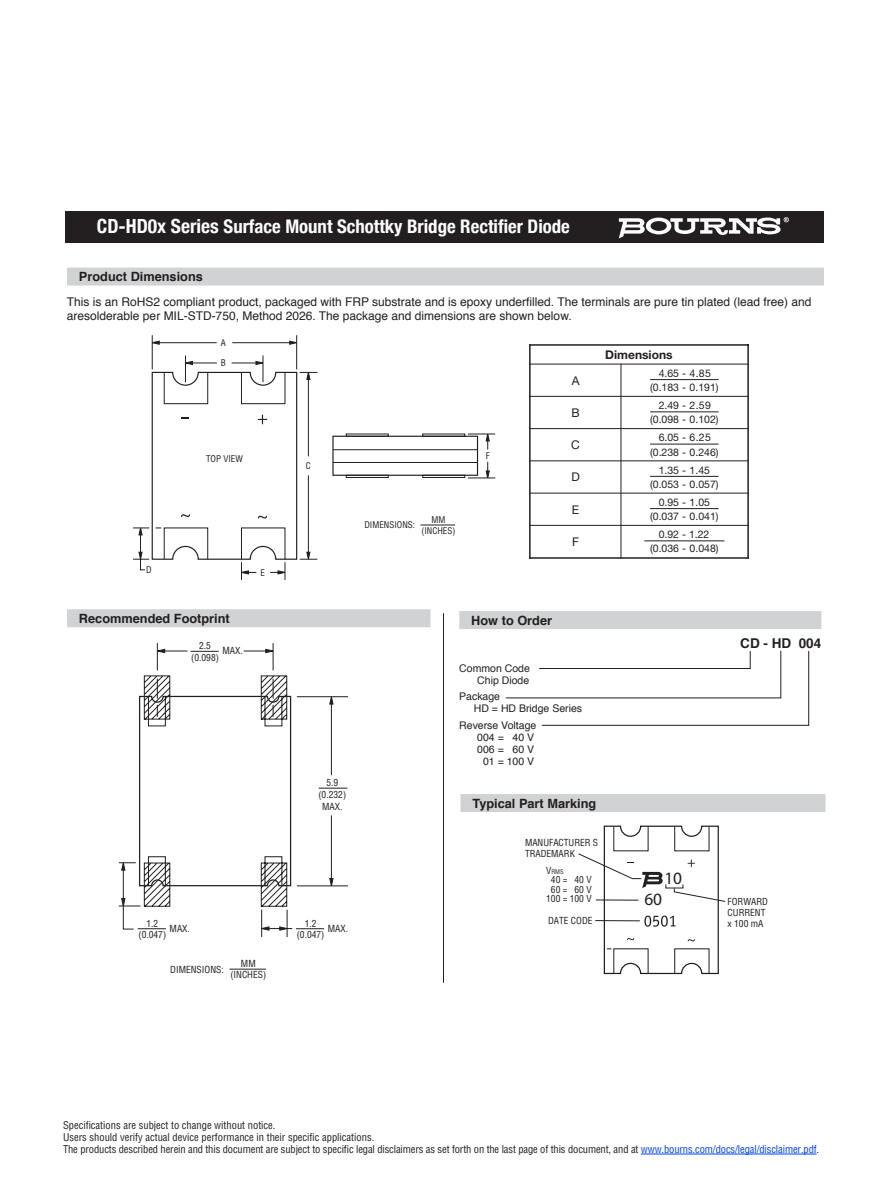
<style>
.page{position:relative;width:891px;height:1188px;background:#fff}
.page>*{position:absolute;margin:0;border:0;box-sizing:border-box;transform-origin:0 0}
.t1{font:700 condensed 24px "Helvetica Neue";color:#fff}
.t2{font:700 condensed 18.75px "Helvetica Neue";color:#fff}
.t3{font:17.4px "Myriad";color:#231f20}
.t4{font:700 13.5px "Helvetica";color:#231f20}
.t5{font:700 12.75px "Helvetica";color:#231f20}
.t6{font:12px/14.4px "Helvetica";color:#231f20}
.t7{font:700 12px "Helvetica Neue";color:#231f20}
.t8{font:12px "Helvetica Neue";color:#231f20}
.t9{font:condensed 10.5px/12px "Helvetica";letter-spacing:-.01em;color:#231f20}
.t10{font:10.5px/14.2px "Helvetica Neue";color:#231f20;text-align:center}
.t11{font:10.5px/12px "Helvetica";color:#231f20;text-align:right}
.t12{font:condensed 9.45px/11.9px "Helvetica";color:#231f20;text-align:center}
.t13{font:condensed 9px/11.2px "Helvetica";color:#231f20;text-align:center}
.t14{font:condensed 6.3px "Helvetica";color:#231f20}
.s1{font-size:19.5px}
.s2{font-size:9.45px}
.s3{color:#0042f4}
</style>
<div class="page">
<hr style="left:641px;top:1154px;width:176px;height:1px;background:#0042f4">
<div style="left:65px;top:212px;width:759px;height:31px;background:#231f20"></div>
<svg style="left:618px;top:217px;width:171px;height:21px"></svg>
<div style="left:67px;top:268px;width:757px;height:18px;background:#d1d2d4"></div>
<div style="left:67px;top:609px;width:363px;height:18px;background:#d1d2d4"></div>
<div style="left:459px;top:611px;width:362px;height:18px;background:#d1d2d4"></div>
<svg style="left:505px;top:650px;width:304px;height:76px"></svg>
<hr style="left:230px;top:969px;width:36px;height:1px;background:#231f20">
<hr style="left:297px;top:696px;width:51px;height:1px;background:#231f20">
<hr style="left:297px;top:886px;width:51px;height:1px;background:#231f20">
<svg style="left:119px;top:643px;width:228px;height:294px"></svg>
<hr style="left:152px;top:335px;width:1px;height:34px;background:#221e1f">
<hr style="left:296px;top:335px;width:1px;height:34px;background:#221e1f">
<div style="left:332px;top:436px;width:146px;height:40px;border:1px solid #221e1f"></div>
<hr style="left:333px;top:449px;width:145px;height:1px;background:#221e1f">
<hr style="left:333px;top:462px;width:145px;height:1px;background:#221e1f">
<div style="left:346px;top:434px;width:43px;height:3px;border:1px solid #221e1f"></div>
<div style="left:422px;top:434px;width:43px;height:3px;border:1px solid #221e1f"></div>
<div style="left:346px;top:475px;width:43px;height:3px;border:1px solid #221e1f"></div>
<div style="left:422px;top:475px;width:43px;height:3px;border:1px solid #221e1f"></div>
<svg style="left:468px;top:433px;width:27px;height:17px"></svg>
<svg style="left:468px;top:462px;width:27px;height:17px"></svg>
<svg style="left:151px;top:341px;width:9px;height:4px"></svg>
<hr style="left:158px;top:342px;width:59px;height:1px;background:#221e1f">
<svg style="left:133px;top:355px;width:184px;height:225px"></svg>
<svg style="left:289px;top:341px;width:9px;height:4px"></svg>
<hr style="left:232px;top:342px;width:59px;height:1px;background:#221e1f">
<hr style="left:421px;top:525px;width:34px;height:1px;background:#221e1f">
<hr style="left:650px;top:379px;width:69px;height:1px;background:#231f20">
<hr style="left:650px;top:411px;width:69px;height:1px;background:#231f20">
<hr style="left:650px;top:444px;width:69px;height:1px;background:#231f20">
<hr style="left:650px;top:476px;width:69px;height:1px;background:#231f20">
<hr style="left:650px;top:508px;width:69px;height:1px;background:#231f20">
<hr style="left:644px;top:540px;width:80px;height:1px;background:#231f20">
<hr style="left:529px;top:344px;width:2px;height:215px;background:#231f20">
<hr style="left:621px;top:364px;width:1px;height:195px;background:#231f20">
<hr style="left:747px;top:344px;width:2px;height:215px;background:#231f20">
<hr style="left:529px;top:344px;width:220px;height:2px;background:#231f20">
<hr style="left:529px;top:364px;width:220px;height:1px;background:#231f20">
<hr style="left:529px;top:396px;width:220px;height:1px;background:#231f20">
<hr style="left:529px;top:428px;width:220px;height:1px;background:#231f20">
<hr style="left:529px;top:460px;width:220px;height:1px;background:#231f20">
<hr style="left:529px;top:493px;width:220px;height:1px;background:#231f20">
<hr style="left:529px;top:525px;width:220px;height:1px;background:#231f20">
<hr style="left:529px;top:557px;width:220px;height:2px;background:#231f20">
<div style="left:460px;top:794px;width:366px;height:18px;background:#d1d2d4"></div>
<svg style="left:578px;top:826px;width:148px;height:148px"></svg>
<hr style="left:443px;top:613px;width:1px;height:370px;background:#231f20">
<h2 class="t2" style="left:97px;top:211px;width:474px"><span class="s1">CD-HD0x Series</span> Surface Mount Schottky Bridge Rectifier Diode</h2>
<p class="t5" style="left:79px;top:266px;width:125px">Product Dimensions</p>
<p class="t6" style="left:67px;top:295px;width:746px">This is an RoHS2 compliant product, packaged with FRP substrate and is epoxy underfilled. The terminals are pure tin plated (lead free) and aresolderable per MIL-STD-750, Method 2026. The package and dimensions are shown below.</p>
<h1 class="t1" style="left:98px;top:211px;width:405px">3312 - 2 mm SMD Trimming Potentiometer</h1>
<p class="t13" style="left:221px;top:337px;width:7px">A</p>
<p class="t13" style="left:221px;top:357px;width:7px">B</p>
<p class="t13" style="left:206px;top:453px;width:38px">TOP VIEW</p>
<p class="t13" style="left:146px;top:564px;width:7px">D</p>
<p class="t13" style="left:261px;top:567px;width:6px">E</p>
<p class="t13" style="left:306px;top:459px;width:7px">C</p>
<p class="t13" style="left:421px;top:513px;width:36px">MM (INCHES)</p>
<p class="t13" style="left:364px;top:519px;width:52px">DIMENSIONS:</p>
<p class="t13" style="left:486px;top:450px;width:5px">F</p>
<p class="t7" style="left:605px;top:345px;width:69px">Dimensions</p>
<p class="t8" style="left:572px;top:372px;width:9px">A</p>
<p class="t10" style="left:650px;top:367px;width:70px">4.65 - 4.85 (0.183 - 0.191)</p>
<p class="t8" style="left:571px;top:404px;width:10px">B</p>
<p class="t10" style="left:650px;top:399px;width:70px">2.49 - 2.59 (0.098 - 0.102)</p>
<p class="t8" style="left:571px;top:436px;width:10px">C</p>
<p class="t10" style="left:650px;top:431px;width:70px">6.05 - 6.25 (0.238 - 0.246)</p>
<p class="t8" style="left:571px;top:468px;width:10px">D</p>
<p class="t10" style="left:650px;top:463px;width:70px">1.35 - 1.45 (0.053 - 0.057)</p>
<p class="t8" style="left:572px;top:501px;width:9px">E</p>
<p class="t10" style="left:650px;top:496px;width:70px">0.95 - 1.05 (0.037 - 0.041)</p>
<p class="t8" style="left:572px;top:533px;width:8px">F</p>
<p class="t10" style="left:650px;top:528px;width:70px">0.92 - 1.22 (0.036 - 0.048)</p>
<p class="t5" style="left:79px;top:608px;width:152px">Recommended Footprint</p>
<p class="t5" style="left:471px;top:610px;width:82px">How to Order</p>
<p class="t12" style="left:191px;top:640px;width:29px">2.5 (0.098)</p>
<p class="t12" style="left:222px;top:645px;width:22px">MAX.</p>
<p class="t12" style="left:319px;top:776px;width:29px">5.9 (0.232)<br>MAX.</p>
<p class="t12" style="left:139px;top:917px;width:29px">1.2 (0.047)</p>
<p class="t12" style="left:170px;top:922px;width:22px">MAX.</p>
<p class="t12" style="left:297px;top:917px;width:29px">1.2 (0.047)</p>
<p class="t12" style="left:328px;top:922px;width:22px">MAX.</p>
<p class="t12" style="left:170px;top:963px;width:55px">DIMENSIONS:</p>
<p class="t12" style="left:230px;top:957px;width:37px">MM (INCHES)</p>
<p class="t11" style="left:459px;top:662px;width:72px">Common Code<br>Chip Diode</p>
<p class="t11" style="left:474px;top:691px;width:110px;text-align:left;text-indent:-15px">Package<br>HD = HD Bridge Series</p>
<p class="t11" style="left:459px;top:719px;width:79px">Reverse Voltage<br>004 = 40 V<br>006 = 60 V<br>01 = 100 V</p>
<p class="t5" style="left:472px;top:793px;width:125px">Typical Part Marking</p>
<p class="t12" style="left:525px;top:837px;width:75px;line-height:11.1px;text-align:left">MANUFACTURER S<br>TRADEMARK</p>
<p class="t14" style="left:546px;top:867px;width:19px"><span class="s2">V</span>RMS</p>
<p class="t12" style="left:546px;top:875px;width:47px;line-height:9.4px">40 = 40 V<br>60 = 60 V<br>100 = 100 V</p>
<p class="t12" style="left:548px;top:914px;width:46px">DATE CODE</p>
<p class="t4" style="left:740px;top:632px;width:83px">CD - HD 004</p>
<h3 class="t3" style="left:664px;top:870px;width:19px">10</h3>
<h3 class="t3" style="left:644px;top:891px;width:19px">60</h3>
<p class="t12" style="left:728px;top:896px;width:42px;line-height:11.1px;text-align:left">FORWARD<br>CURRENT x 100 mA</p>
<p class="t9" style="left:63px;top:1119px;width:758px">Specifications are subject to change without notice.<br>Users should verify actual device performance in their specific applications.<br>The products described herein and this document are subject to specific legal disclaimers as set forth on the last page of this document, and at <span class="s3">www.bourns.com/docs/legal/disclaimer.pdf</span>.</p>
</div>
